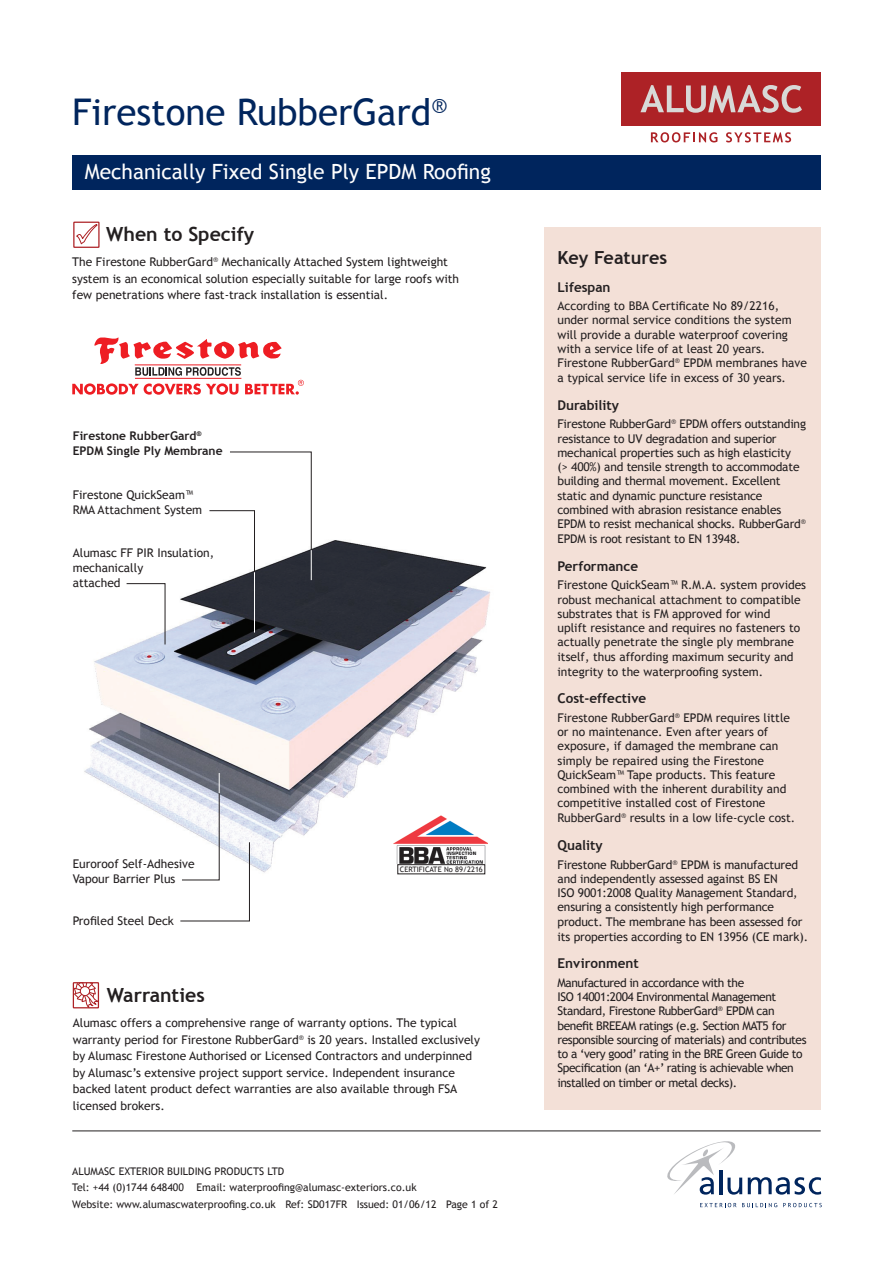
<style>
.page{position:relative;width:893px;height:1263px;background:#fff}
.page>*{position:absolute;margin:0;border:0;box-sizing:border-box;transform-origin:0 0}
.t1{font:36.75px "Trebuchet MS";color:#00255d}
.t2{font:21px "Trebuchet MS";color:#fff}
.t3{font:700 19.5px "Trebuchet MS";color:#231f20}
.t4{font:700 18px "Trebuchet MS";color:#231f20}
.t5{font:700 13.5px "Trebuchet MS";color:#231f20}
.t6{font:12px/14.4px "Trebuchet MS";color:#231f20}
.t7{font:12px/14.2px "Trebuchet MS";letter-spacing:-.035em;color:#231f20}
.t8{font:700 12px/15px "Trebuchet MS";color:#231f20}
.t9{font:10.5px/16.5px "Trebuchet MS";color:#231f20}
.t10{font:7.5px "Trebuchet MS";letter-spacing:.005em;color:#231f20}
</style>
<div class="page">
<div style="left:621px;top:72px;width:200px;height:53px;background:#ad2226"></div>
<svg style="left:640px;top:85px;width:162px;height:28px"></svg>
<svg style="left:651px;top:132px;width:66px;height:10px"></svg>
<svg style="left:726px;top:132px;width:65px;height:10px"></svg>
<hr style="left:72px;top:1130px;width:749px;height:1px;background:#231f20">
<svg style="left:748px;top:1177px;width:73px;height:17px"></svg>
<svg style="left:667px;top:1141px;width:75px;height:54px"></svg>
<svg style="left:700px;top:1203px;width:36px;height:4px"></svg>
<svg style="left:742px;top:1203px;width:35px;height:4px"></svg>
<svg style="left:783px;top:1203px;width:39px;height:4px"></svg>
<div style="left:72px;top:156px;width:749px;height:34px;background:#00255d"></div>
<div style="left:545px;top:227px;width:276px;height:883px;background:#f3e0d7"></div>
<svg style="left:73px;top:982px;width:27px;height:27px"></svg>
<div style="left:73px;top:222px;width:27px;height:26px;border:1px solid #ad2226"></div>
<svg style="left:75px;top:223px;width:23px;height:22px"></svg>
<img style="left:84px;top:540px;width:406px;height:333px">
<hr style="left:311px;top:550px;width:1px;height:30px;background:#fff">
<svg style="left:209px;top:452px;width:103px;height:121px"></svg>
<svg style="left:126px;top:583px;width:39px;height:62px"></svg>
<hr style="left:254px;top:572px;width:1px;height:61px;background:#fff">
<svg style="left:180px;top:773px;width:70px;height:148px"></svg>
<svg style="left:72px;top:337px;width:232px;height:58px"></svg>
<img style="left:394px;top:810px;width:93px;height:63px">
<svg style="left:395px;top:865px;width:92px;height:10px"></svg>
<div style="left:398px;top:865px;width:87px;height:9px;background:#fff"></div>
<div style="left:398px;top:864px;width:87px;height:10px;border:1px solid #231f20"></div>
<h1 class="t1" style="left:72px;top:91px;width:376px">Firestone RubberGard<sup>®</sup></h1>
<h2 class="t2" style="left:85px;top:159px;width:408px">Mechanically Fixed Single Ply EPDM Roofing</h2>
<h3 class="t3" style="left:106px;top:222px;width:149px">When to Specify</h3>
<p class="t6" style="left:72px;top:254px;width:388px;line-height:16.5px">The Firestone RubberGard<sup>®</sup> Mechanically Attached System lightweight system is an economical solution especially suitable for large roofs with few penetrations where fast-track installation is essential.</p>
<p class="t8" style="left:73px;top:428px;width:151px">Firestone RubberGard<sup>®<br></sup>EPDM Single Ply Membrane</p>
<p class="t6" style="left:73px;top:487px;width:131px;line-height:15px">Firestone QuickSeam™<br>RMA Attachment System</p>
<p class="t6" style="left:73px;top:545px;width:143px;line-height:15px">Alumasc FF PIR Insulation, mechanically<br>attached</p>
<p class="t6" style="left:73px;top:856px;width:123px;line-height:15px">Euroroof Self-Adhesive<br>Vapour Barrier Plus</p>
<p class="t6" style="left:73px;top:913px;width:103px">Profiled Steel Deck</p>
<p class="t10" style="left:400px;top:864px;width:85px">CERTIFICATE No 89/2216</p>
<h3 class="t3" style="left:107px;top:983px;width:100px">Warranties</h3>
<p class="t6" style="left:73px;top:1015px;width:409px;line-height:16.5px">Alumasc offers a comprehensive range of warranty options. The typical warranty period for Firestone RubberGard<sup>®</sup> is 20 years. Installed exclusively by Alumasc Firestone Authorised or Licensed Contractors and underpinned by Alumasc’s extensive project support service. Independent insurance backed latent product defect warranties are also available through FSA licensed brokers.</p>
<p class="t9" style="left:72px;top:1163px;width:427px">ALUMASC EXTERIOR BUILDING PRODUCTS LTD<br>Tel: +44 (0)1744 648400 Email: waterproofing@alumasc-exteriors.co.uk<br>Website: www.alumascwaterproofing.co.uk Ref: SD017FR Issued: 01/06/12 Page 1 of 2</p>
<h3 class="t4" style="left:557px;top:246px;width:111px">Key Features</h3>
<p class="t5" style="left:557px;top:278px;width:55px">Lifespan</p>
<p class="t6" style="left:557px;top:299px;width:251px">According to BBA Certificate No 89/2216, under normal service conditions the system will provide a durable waterproof covering with a service life of at least 20 years.<br>Firestone RubberGard<sup>®</sup> EPDM membranes have a typical service life in excess of 30 years.</p>
<p class="t5" style="left:557px;top:397px;width:63px">Durability</p>
<p class="t6" style="left:557px;top:417px;width:250px">Firestone RubberGard<sup>®</sup> EPDM offers outstanding resistance to UV degradation and superior mechanical properties such as high elasticity<br>(&gt; 400%) and tensile strength to accommodate building and thermal movement. Excellent static and dynamic puncture resistance combined with abrasion resistance enables EPDM to resist mechanical shocks. RubberGard<sup>® </sup>EPDM is root resistant to EN 13948.</p>
<p class="t5" style="left:557px;top:558px;width:82px">Performance</p>
<p class="t6" style="left:557px;top:578px;width:250px">Firestone QuickSeam™ R.M.A. system provides robust mechanical attachment to compatible substrates that is FM approved for wind<br>uplift resistance and requires no fasteners to actually penetrate the single ply membrane itself, thus affording maximum security and integrity to the waterproofing system.</p>
<p class="t5" style="left:557px;top:690px;width:90px">Cost-effective</p>
<p class="t6" style="left:557px;top:710px;width:239px">Firestone RubberGard<sup>®</sup> EPDM requires little or no maintenance. Even after years of exposure, if damaged the membrane can simply be repaired using the Firestone QuickSeam™ Tape products. This feature combined with the inherent durability and competitive installed cost of Firestone RubberGard<sup>®</sup> results in a low life-cycle cost.</p>
<p class="t5" style="left:557px;top:837px;width:47px">Quality</p>
<p class="t6" style="left:557px;top:857px;width:252px">Firestone RubberGard<sup>®</sup> EPDM is manufactured and independently assessed against BS EN<br>ISO 9001:2008 Quality Management Standard, ensuring a consistently high performance product. The membrane has been assessed for its properties according to EN 13956 (CE mark).</p>
<p class="t5" style="left:557px;top:955px;width:83px">Environment</p>
<p class="t7" style="left:557px;top:976px;width:251px">Manufactured in accordance with the<br>ISO 14001:2004 Environmental Management Standard, Firestone RubberGard<sup>®</sup> EPDM can benefit BREEAM ratings (e.g. Section MAT5 for responsible sourcing of materials) and contributes to a ‘very good’ rating in the BRE Green Guide to Specification (an ‘A+’ rating is achievable when installed on timber or metal decks).</p>
</div>
